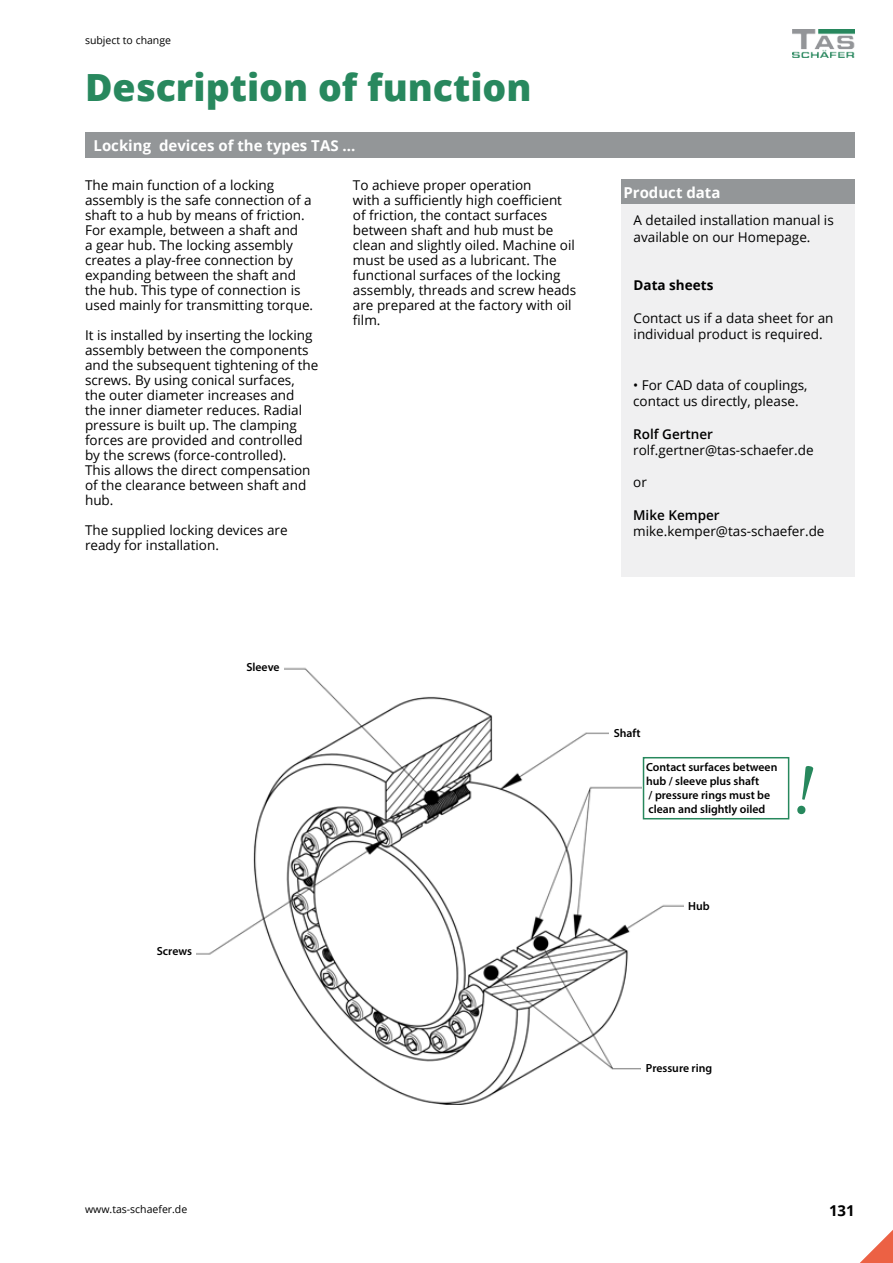
<style>
.page{position:relative;width:893px;height:1263px;background:#fff}
.page>*{position:absolute;margin:0;border:0;box-sizing:border-box;transform-origin:0 0}
.t1{font:800 37.5px "Open Sans";color:#28885e}
.t2{font:700 15px "Open Sans";color:#fff}
.t3{font:700 15px "Open Sans";color:#000}
.t4{font:13.5px/15px "Open Sans";color:#000}
.t5{font:600 13.5px "Open Sans";color:#000}
.t6{font:700 13.5px "Open Sans";color:#000}
.t7{font:600 11.7px/14.1px "Myriad Pro";color:#000}
.t8{font:10.5px "Open Sans";color:#000}
</style>
<div class="page">
<img style="left:793px;top:30px;width:62px;height:27px">
<div style="left:621px;top:204px;width:234px;height:372px;background:#f0f0f1"></div>
<div style="left:85px;top:133px;width:770px;height:25px;background:#939698"></div>
<div style="left:621px;top:180px;width:234px;height:24px;background:#939698"></div>
<img style="left:196px;top:667px;width:488px;height:437px">
<div style="left:100px;top:651px;width:184px;height:31px;background:#fff"></div>
<div style="left:642px;top:1048px;width:192px;height:38px;background:#fff"></div>
<div style="left:610px;top:720px;width:219px;height:25px;background:#fff"></div>
<div style="left:642px;top:748px;width:192px;height:80px;background:#fff"></div>
<div style="left:643px;top:757px;width:146px;height:62px;border:2px solid #27885d"></div>
<svg style="left:860px;top:1230px;width:33px;height:33px"></svg>
<p class="t8" style="left:85px;top:33px;width:88px">subject to change</p>
<h1 class="t1" style="left:85px;top:59px;width:448px">Description of function</h1>
<p class="t2" style="left:94px;top:135px;width:263px">Locking devices of the types TAS ...</p>
<p class="t4" style="left:85px;top:177px;width:230px">The main function of a locking assembly is the safe connection of a shaft to a hub by means of friction.<br>For example, between a shaft and<br>a gear hub. The locking assembly creates a play-free connection by expanding between the shaft and the hub. This type of connection is used mainly for transmitting torque.</p>
<p class="t4" style="left:85px;top:327px;width:235px">It is installed by inserting the locking assembly between the components and the subsequent tightening of the screws. By using conical surfaces, the outer diameter increases and<br>the inner diameter reduces. Radial pressure is built up. The clamping forces are provided and controlled by the screws (force-controlled).<br>This allows the direct compensation of the clearance between shaft and hub.</p>
<p class="t4" style="left:85px;top:522px;width:204px">The supplied locking devices are ready for installation.</p>
<p class="t4" style="left:353px;top:177px;width:225px">To achieve proper operation<br>with a sufficiently high coefficient of friction, the contact surfaces between shaft and hub must be clean and slightly oiled. Machine oil must be used as a lubricant. The functional surfaces of the locking assembly, threads and screw heads are prepared at the factory with oil film.</p>
<p class="t2" style="left:623px;top:182px;width:99px">Product data</p>
<p class="t4" style="left:634px;top:212px;width:202px;line-height:16.2px">A detailed installation manual is available on our Homepage.</p>
<p class="t6" style="left:634px;top:276px;width:81px">Data sheets</p>
<p class="t4" style="left:634px;top:309px;width:201px;line-height:16.2px">Contact us if a data sheet for an individual product is required.</p>
<p class="t4" style="left:633px;top:377px;width:176px;line-height:16.2px">• For CAD data of couplings, contact us directly, please.</p>
<p class="t5" style="left:633px;top:424px;width:81px">Rolf Gertner</p>
<p class="t4" style="left:633px;top:442px;width:182px">rolf.gertner@tas-schaefer.de</p>
<p class="t4" style="left:633px;top:474px;width:15px">or</p>
<p class="t5" style="left:633px;top:505px;width:88px">Mike Kemper</p>
<p class="t4" style="left:633px;top:523px;width:193px">mike.kemper@tas-schaefer.de</p>
<p class="t7" style="left:246px;top:660px;width:35px">Sleeve</p>
<p class="t7" style="left:157px;top:944px;width:37px">Screws</p>
<p class="t7" style="left:614px;top:726px;width:28px">Shaft</p>
<p class="t7" style="left:646px;top:760px;width:133px">Contact surfaces between hub / sleeve plus shaft<br>/ pressure rings must be clean and slightly oiled</p>
<p class="t7" style="left:688px;top:898px;width:23px">Hub</p>
<p class="t7" style="left:646px;top:1060px;width:68px">Pressure ring</p>
<p class="t8" style="left:85px;top:1202px;width:104px">www.tas-schaefer.de</p>
<p class="t3" style="left:829px;top:1200px;width:27px">131</p>
</div>
